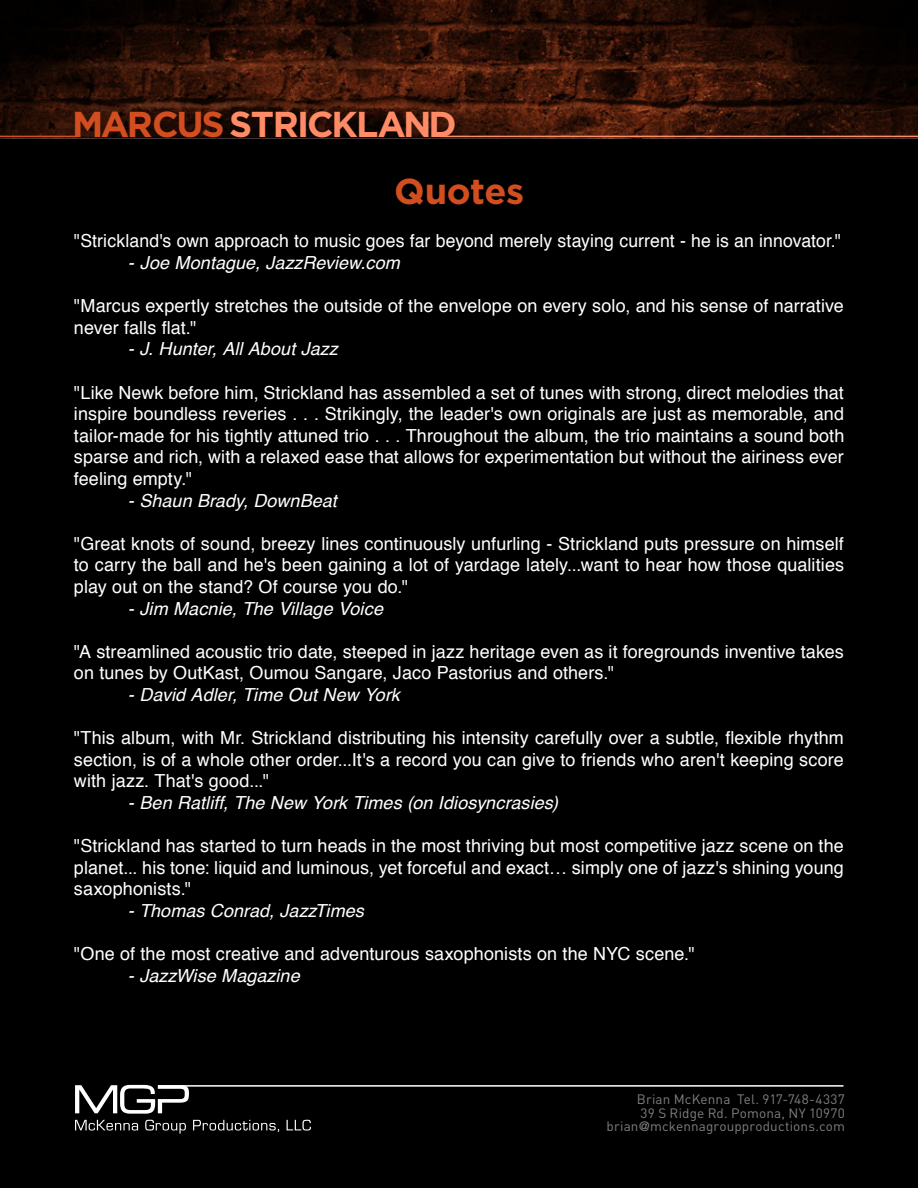
<style>
.page{position:relative;width:918px;height:1188px;background:#000}
.page>*{position:absolute;margin:0;border:0;box-sizing:border-box;transform-origin:0 0}
.t1{font:700 36px/66.6px "Gotham";letter-spacing:-.05em;color:#d24e20}
.t2{font:18px/21.6px "Helvetica";letter-spacing:.005em;color:#fff;text-align:justify}
.t3{font:italic 18px "Helvetica";letter-spacing:.005em;color:#fff}
.t4{font:13.5px/13.5px "DIN";letter-spacing:.01em;color:#808080;text-align:right}
.s1{color:#ff8c66}
.s2{font-family:"DIN Engschrift"}
</style>
<div class="page">
<svg style="left:75px;top:1120px;width:63px;height:11px"></svg>
<svg style="left:145px;top:1120px;width:41px;height:14px"></svg>
<svg style="left:193px;top:1120px;width:86px;height:12px"></svg>
<svg style="left:287px;top:1120px;width:24px;height:11px"></svg>
<svg style="left:75px;top:1085px;width:114px;height:29px"></svg>
<img style="left:0;top:0;width:918px;height:138px">
<hr style="left:0;top:136px;width:77px;height:1px;background:#d24e20">
<hr style="left:441px;top:136px;width:477px;height:1px;background:#ff8c66">
<hr style="left:158px;top:1085px;width:685px;height:2px;background:#fff">
<h1 class="t1" style="left:394px;top:90px;width:131px;text-indent:-322px">MARCUS <span class="s1">STRICKLAND<br></span>Quotes</h1>
<p class="t2" style="left:74px;top:231px;width:769px">"Strickland's own approach to music goes far beyond merely staying current - he is an innovator."</p>
<p class="t3" style="left:128px;top:248px;width:273px">- Joe Montague, JazzReview.com</p>
<p class="t2" style="left:74px;top:296px;width:772px">"Marcus expertly stretches the outside of the envelope on every solo, and his sense of narrative never falls flat."</p>
<p class="t3" style="left:128px;top:335px;width:211px">- J. Hunter, All About Jazz</p>
<p class="t2" style="left:74px;top:382px;width:772px">"Like Newk before him, Strickland has assembled a set of tunes with strong, direct melodies that inspire boundless reveries . . . Strikingly, the leader's own originals are just as memorable, and tailor-made for his tightly attuned trio . . . Throughout the album, the trio maintains a sound both sparse and rich, with a relaxed ease that allows for experimentation but without the airiness ever feeling empty."</p>
<p class="t3" style="left:128px;top:486px;width:210px">- Shaun Brady, DownBeat</p>
<p class="t2" style="left:74px;top:533px;width:772px">"Great knots of sound, breezy lines continuously unfurling - Strickland puts pressure on himself to carry the ball and he's been gaining a lot of yardage lately...want to hear how those qualities play out on the stand? Of course you do."</p>
<p class="t3" style="left:128px;top:594px;width:257px">- Jim Macnie, The Village Voice</p>
<p class="t2" style="left:74px;top:641px;width:771px">"A streamlined acoustic trio date, steeped in jazz heritage even as it foregrounds inventive takes on tunes by OutKast, Oumou Sangare, Jaco Pastorius and others."</p>
<p class="t3" style="left:128px;top:680px;width:273px">- David Adler, Time Out New York</p>
<p class="t2" style="left:74px;top:728px;width:771px">"This album, with Mr. Strickland distributing his intensity carefully over a subtle, flexible rhythm section, is of a whole other order...It's a record you can give to friends who aren't keeping score with jazz. That's good..."</p>
<p class="t3" style="left:128px;top:788px;width:432px">- Ben Ratliff, The New York Times (on Idiosyncrasies)</p>
<p class="t2" style="left:74px;top:836px;width:771px">"Strickland has started to turn heads in the most thriving but most competitive jazz scene on the planet... his tone: liquid and luminous, yet forceful and exact… simply one of jazz's shining young saxophonists."</p>
<p class="t3" style="left:128px;top:896px;width:237px">- Thomas Conrad, JazzTimes</p>
<p class="t2" style="left:74px;top:944px;width:622px">"One of the most creative and adventurous saxophonists on the NYC scene."</p>
<p class="t3" style="left:128px;top:961px;width:173px">- JazzWise Magazine</p>
<p class="t4" style="left:607px;top:1092px;width:240px">Brian McKenna Tel. 917-748-4337<br>39 S Ridge Rd. Pomona, NY 10970 brian<span class="s2">@</span>mckennagroupproductions.com</p>
</div>
